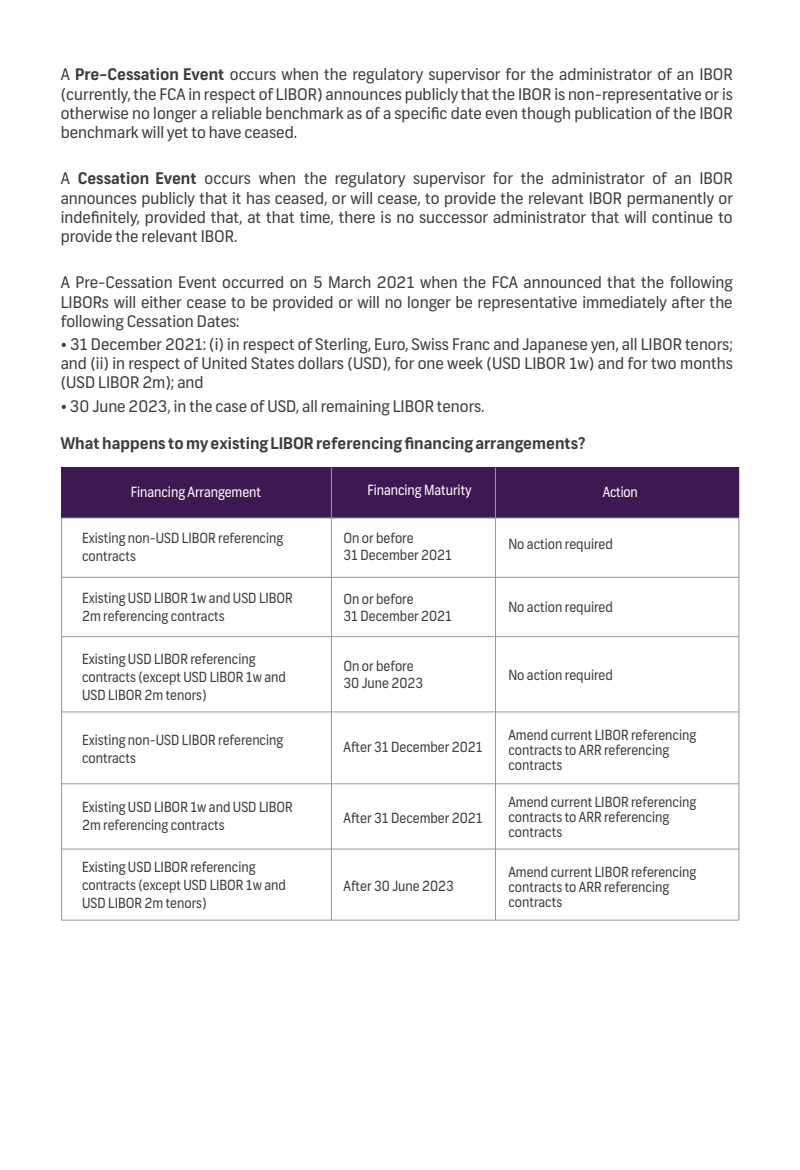
<style>
.page{position:relative;width:800px;height:1170px;background:#fff}
.page>*{position:absolute;margin:0;border:0;box-sizing:border-box;transform-origin:0 0}
.t1{font:16px/19.2px "Frank";color:#413c3c;text-align:justify}
.t2{font:700 16px "Frank";color:#413c3c}
.t3{font:14px/18px "Frank";color:#413c3c;scale:.94 1}
.t4{font:14px "Frank";color:#fff;scale:.94 1}
.s1{font-weight:700}
</style>
<div class="page">
<div style="left:62px;top:467px;width:677px;height:51px;background:#3c1952"></div>
<hr style="left:331px;top:467px;width:1px;height:453px;background:#979899">
<hr style="left:495px;top:467px;width:1px;height:453px;background:#979899">
<hr style="left:62px;top:577px;width:677px;height:1px;background:#979899">
<hr style="left:62px;top:636px;width:677px;height:1px;background:#979899">
<hr style="left:62px;top:712px;width:677px;height:1px;background:#979899">
<hr style="left:62px;top:783px;width:677px;height:1px;background:#979899">
<hr style="left:62px;top:849px;width:677px;height:1px;background:#979899">
<hr style="left:62px;top:518px;width:677px;height:1px;background:#979899">
<p class="t1" style="left:61px;top:66px;width:674px">A <span class="s1">Pre-Cessation Event</span> occurs when the regulatory supervisor for the administrator of an IBOR (currently, the FCA in respect of LIBOR) announces publicly that the IBOR is non-representative or is otherwise no longer a reliable benchmark as of a specific date even though publication of the IBOR benchmark will yet to have ceased.</p>
<p class="t1" style="left:61px;top:170px;width:674px">A <span class="s1">Cessation Event</span> occurs when the regulatory supervisor for the administrator of an IBOR announces publicly that it has ceased, or will cease, to provide the relevant IBOR permanently or indefinitely, provided that, at that time, there is no successor administrator that will continue to provide the relevant IBOR.</p>
<p class="t1" style="left:61px;top:274px;width:674px">A Pre-Cessation Event occurred on 5 March 2021 when the FCA announced that the following LIBORs will either cease to be provided or will no longer be representative immediately after the following Cessation Dates:</p>
<p class="t1" style="left:61px;top:335px;width:674px">• 31 December 2021: (i) in respect of Sterling, Euro, Swiss Franc and Japanese yen, all LIBOR tenors; and (ii) in respect of United States dollars (USD), for one week (USD LIBOR 1w) and for two months (USD LIBOR 2m); and</p>
<p class="t1" style="left:61px;top:397px;width:425px">• 30 June 2023, in the case of USD, all remaining LIBOR tenors.</p>
<p class="t2" style="left:61px;top:433px;width:526px">What happens to my existing LIBOR referencing financing arrangements?</p>
<p class="t4" style="left:131px;top:484px;width:140px">Financing Arrangement</p>
<p class="t4" style="left:367px;top:482px;width:112px">Financing Maturity</p>
<p class="t4" style="left:603px;top:484px;width:39px">Action</p>
<p class="t3" style="left:82px;top:529px;width:216px">Existing non-USD LIBOR referencing contracts</p>
<p class="t3" style="left:82px;top:590px;width:226px">Existing USD LIBOR 1w and USD LIBOR<br>2m referencing contracts</p>
<p class="t3" style="left:82px;top:650px;width:218px">Existing USD LIBOR referencing contracts (except USD LIBOR 1w and<br>USD LIBOR 2m tenors)</p>
<p class="t3" style="left:343px;top:530px;width:117px;line-height:17px">On or before<br>31 December 2021</p>
<p class="t3" style="left:343px;top:591px;width:117px;line-height:17px">On or before<br>31 December 2021</p>
<p class="t3" style="left:343px;top:658px;width:86px;line-height:17px">On or before<br>30 June 2023</p>
<p class="t3" style="left:508px;top:535px;width:113px">No action required</p>
<p class="t3" style="left:508px;top:598px;width:113px">No action required</p>
<p class="t3" style="left:508px;top:666px;width:113px">No action required</p>
<p class="t3" style="left:82px;top:731px;width:216px">Existing non-USD LIBOR referencing contracts</p>
<p class="t3" style="left:82px;top:798px;width:226px">Existing USD LIBOR 1w and USD LIBOR<br>2m referencing contracts</p>
<p class="t3" style="left:82px;top:858px;width:218px">Existing USD LIBOR referencing contracts (except USD LIBOR 1w and<br>USD LIBOR 2m tenors)</p>
<p class="t3" style="left:343px;top:738px;width:150px">After 31 December 2021</p>
<p class="t3" style="left:343px;top:809px;width:150px">After 31 December 2021</p>
<p class="t3" style="left:343px;top:878px;width:119px">After 30 June 2023</p>
<p class="t3" style="left:508px;top:727px;width:201px;line-height:15px">Amend current LIBOR referencing contracts to ARR referencing contracts</p>
<p class="t3" style="left:508px;top:794px;width:201px;line-height:15px">Amend current LIBOR referencing contracts to ARR referencing contracts</p>
<p class="t3" style="left:508px;top:865px;width:201px;line-height:15px">Amend current LIBOR referencing contracts to ARR referencing contracts</p>
</div>
